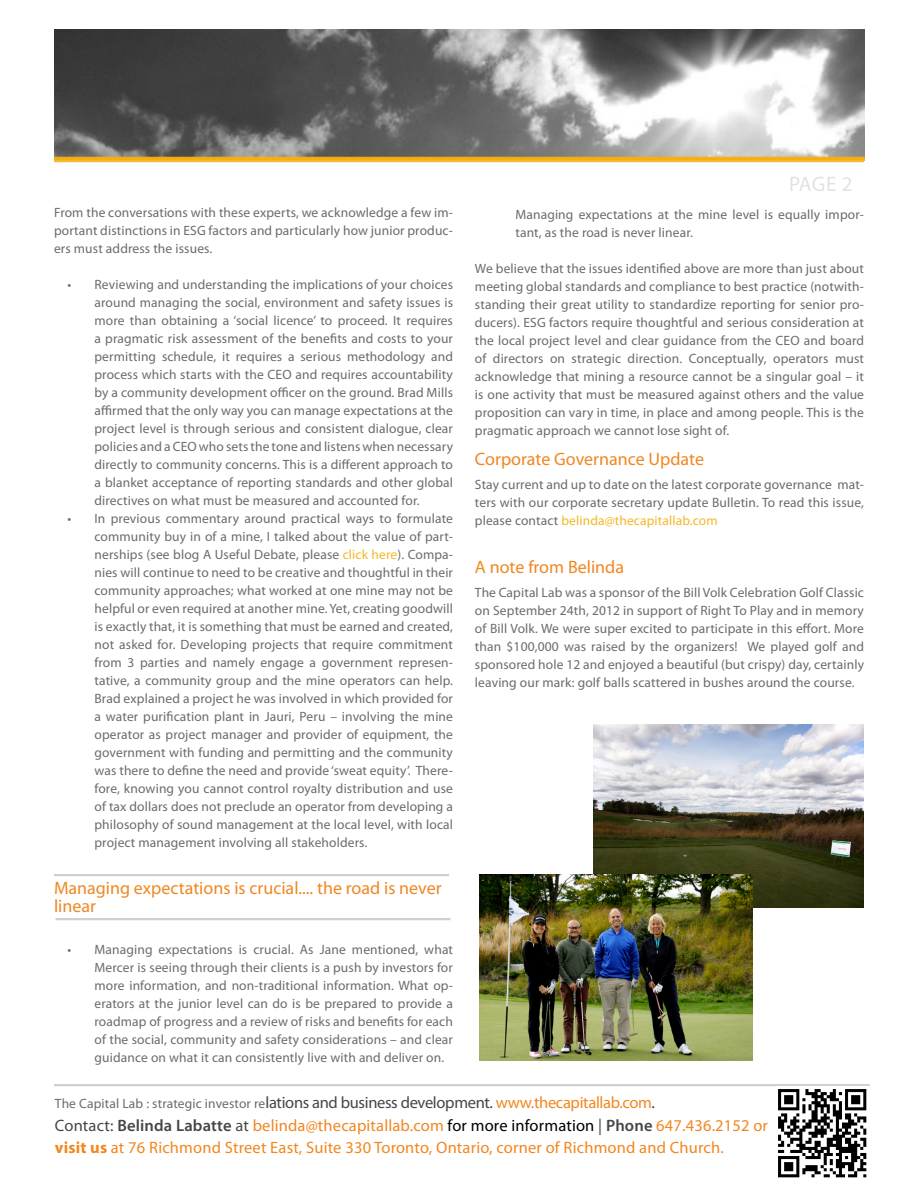
<style>
.page{position:relative;width:918px;height:1188px;background:#fff}
.page>*{position:absolute;margin:0;border:0;box-sizing:border-box;transform-origin:0 0}
.t1{font:21px "Myriad Pro";color:#e1e2e4}
.t2{font:18px/18px "Myriad Pro";color:#f08721}
.t3{font:16.5px "Myriad Pro";letter-spacing:.01em;color:#f18720}
.t4{font:13.5px/18px "Myriad Pro";letter-spacing:.01em;color:#6b6b6e;text-align:justify}
.s1{color:#f4b827}
.s2{font-size:16.5px;color:#474646}
.s3{font-size:16.5px;color:#f18720}
.s4{color:#474646}
.s5{font-weight:600;color:#474646}
.s6{color:#000}
.s7{font-weight:700}
</style>
<div class="page">
<img style="left:54px;top:30px;width:811px;height:131px">
<hr style="left:54px;top:160px;width:810px;height:2px;background:#f6b82c">
<hr style="left:54px;top:1084px;width:816px;height:2px;background:#cfd0d2">
<img style="left:778px;top:1089px;width:89px;height:89px">
<hr style="left:54px;top:874px;width:395px;height:2px;background:#cfd0d2">
<hr style="left:56px;top:918px;width:395px;height:2px;background:#cfd0d2">
<img style="left:594px;top:725px;width:269px;height:183px">
<img style="left:480px;top:874px;width:272px;height:187px">
<p class="t4" style="left:54px;top:203px;width:401px">From the conversations with these experts, we acknowledge a few im&shy;portant distinctions in ESG factors and particularly how junior produc&shy;ers must address the issues.</p>
<p class="t4" style="left:94px;top:275px;width:360px">Reviewing and understanding the implications of your choices around managing the social, environment and safety issues is more than obtaining a ‘social licence’ to proceed. It requires a pragmatic risk assessment of the benefits and costs to your permitting schedule, it requires a serious methodology and process which starts with the CEO and requires accountability by a community development officer on the ground. Brad Mills affirmed that the only way you can manage expectations at the project level is through serious and consistent dialogue, clear policies and a CEO who sets the tone and listens when necessary directly to community concerns. This is a different approach to a blanket acceptance of reporting standards and other global directives on what must be measured and accounted for.</p>
<p class="t4" style="left:94px;top:509px;width:360px">In previous commentary around practical ways to formulate community buy in of a mine, I talked about the value of part&shy;nerships (see blog A Useful Debate, please <span class="s1">click here</span>). Compa&shy;nies will continue to need to be creative and thoughtful in their community approaches; what worked at one mine may not be helpful or even required at another mine. Yet, creating goodwill is exactly that, it is something that must be earned and created, not asked for. Developing projects that require commitment from 3 parties and namely engage a government represen&shy;tative, a community group and the mine operators can help.<br>Brad explained a project he was involved in which provided for a water purification plant in Jauri, Peru – involving the mine operator as project manager and provider of equipment, the government with funding and permitting and the community was there to define the need and provide ‘sweat equity’. There&shy;fore, knowing you cannot control royalty distribution and use of tax dollars does not preclude an operator from developing a philosophy of sound management at the local level, with local project management involving all stakeholders.</p>
<p class="t2" style="left:54px;top:879px;width:389px">Managing expectations is crucial.... the road is never linear</p>
<p class="t4" style="left:94px;top:940px;width:360px">Managing expectations is crucial. As Jane mentioned, what Mercer is seeing through their clients is a push by investors for more information, and non-traditional information. What op&shy;erators at the junior level can do is be prepared to provide a roadmap of progress and a review of risks and benefits for each of the social, community and safety considerations – and clear guidance on what it can consistently live with and deliver on.</p>
<p class="t4" style="left:68px;top:275px;width:5px">•</p>
<p class="t4" style="left:68px;top:509px;width:5px">•</p>
<p class="t4" style="left:68px;top:940px;width:5px">•</p>
<p class="t1" style="left:789px;top:171px;width:65px">PAGE 2</p>
<p class="t4" style="left:515px;top:205px;width:350px">Managing expectations at the mine level is equally impor&shy;tant, as the road is never linear.</p>
<p class="t4" style="left:475px;top:259px;width:391px">We believe that the issues identified above are more than just about meeting global standards and compliance to best practice (notwith&shy;standing their great utility to standardize reporting for senior pro&shy;ducers). ESG factors require thoughtful and serious consideration at the local project level and clear guidance from the CEO and board of directors on strategic direction. Conceptually, operators must acknowledge that mining a resource cannot be a singular goal – it is one activity that must be measured against others and the value proposition can vary in time, in place and among people. This is the pragmatic approach we cannot lose sight of.</p>
<p class="t2" style="left:475px;top:449px;width:231px">Corporate Governance Update</p>
<p class="t4" style="left:475px;top:475px;width:391px">Stay current and up to date on the latest corporate governance mat&shy;ters with our corporate secretary update Bulletin. To read this issue, please contact <span class="s1">belinda@thecapitallab.com</span></p>
<p class="t2" style="left:475px;top:557px;width:151px">A note from Belinda</p>
<p class="t4" style="left:475px;top:583px;width:391px">The Capital Lab was a sponsor of the Bill Volk Celebration Golf Classic on September 24th, 2012 in support of Right To Play and in memory of Bill Volk. We were super excited to participate in this effort. More than $100,000 was raised by the organizers! We played golf and sponsored hole 12 and enjoyed a beautiful (but crispy) day, certainly leaving our mark: golf balls scattered in bushes around the course.</p>
<p class="t4" style="left:55px;top:1094px;width:602px">The Capital Lab : strategic investor re<span class="s2">lations and business development.</span> <span class="s3">www.thecapitallab.com</span><span class="s2">.</span></p>
<p class="t3" style="left:55px;top:1115px;width:715px"><span class="s4">Contact:</span> <span class="s5">Belinda Labatte</span> <span class="s4">at</span> belinda@thecapitallab.com <span class="s6">for more information</span> <span class="s4">|</span> <span class="s5">Phone</span> 647.436.2152 or</p>
<p class="t3" style="left:55px;top:1137px;width:670px"><span class="s7">visit us</span> at 76 Richmond Street East, Suite 330 Toronto, Ontario, corner of Richmond and Church.</p>
</div>
